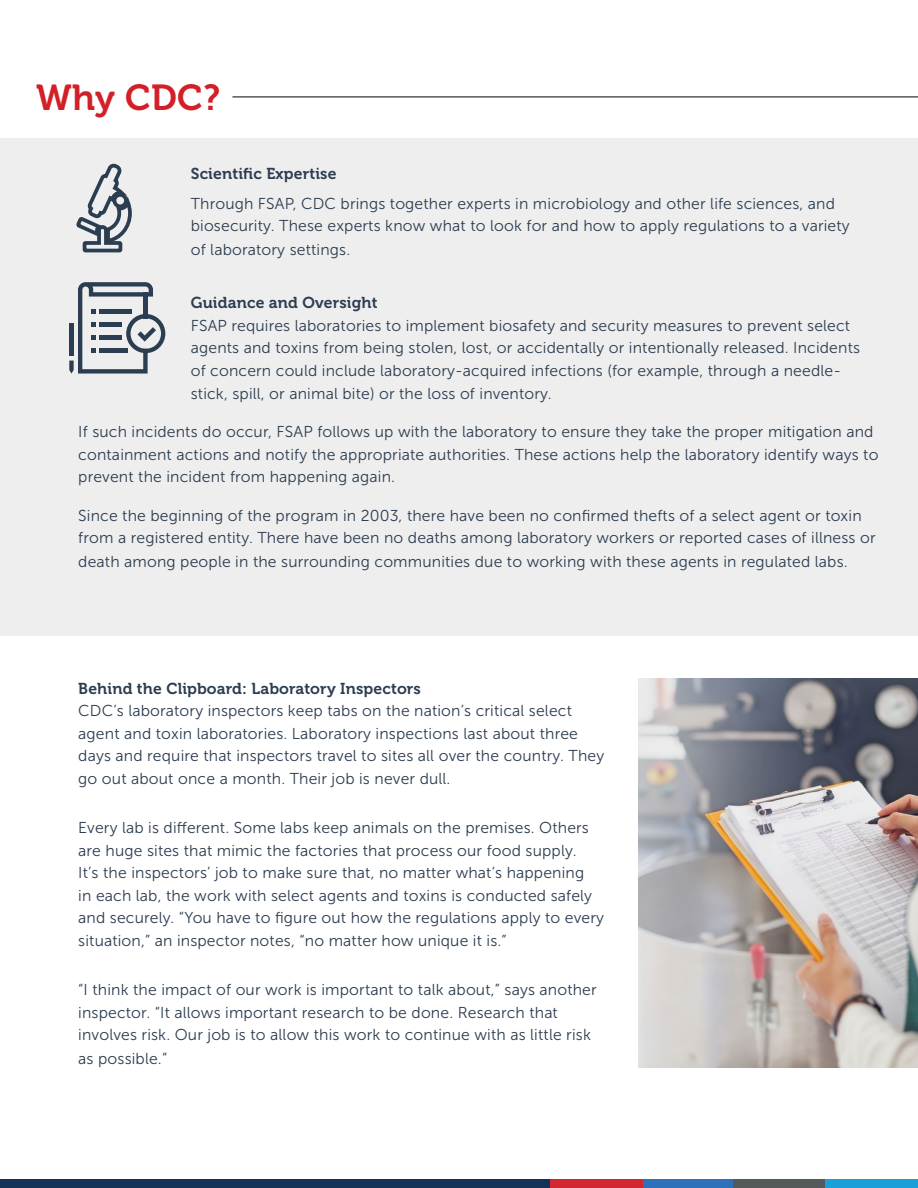
<style>
.page{position:relative;width:918px;height:1188px;background:#fff}
.page>*{position:absolute;margin:0;border:0;box-sizing:border-box;transform-origin:0 0}
.t1{font:36px "Museo 700";letter-spacing:.01em;color:#d32028}
.PMuseo_300_10_5__25{font:15.75px/22.5px "Museo Sans 300";letter-spacing:.01em;color:#2c3d50}
.PMuseo_300_10_5{font:15.75px/22.5px "Museo Sans 300";letter-spacing:.01em;color:#2c3d50}
.PMuseo_300_10_5-2{font:15.75px "Museo 700";letter-spacing:.01em;color:#2c3d50}
</style>
<div class="page">
<div style="left:0;top:138px;width:918px;height:498px;background:#eee"></div>
<hr style="left:233px;top:96px;width:685px;height:2px;background:#58585a">
<svg style="left:76px;top:163px;width:56px;height:90px"></svg>
<svg style="left:69px;top:282px;width:96px;height:92px"></svg>
<img style="left:638px;top:678px;width:280px;height:389px">
<div style="left:642px;top:1179px;width:93px;height:9px;background:#2c71b9"></div>
<div style="left:733px;top:1179px;width:93px;height:9px;background:#54595c"></div>
<div style="left:826px;top:1179px;width:92px;height:9px;background:#1b9fda"></div>
<div style="left:0;top:1179px;width:570px;height:9px;background:#143257"></div>
<div style="left:550px;top:1179px;width:92px;height:9px;background:#d22730"></div>
<h2 class="t1" style="left:36px;top:78px;width:186px">Why CDC?</h2>
<p class="PMuseo_300_10_5-2" style="left:191px;top:165px;width:147px">Scientific Expertise</p>
<p class="PMuseo_300_10_5" style="left:191px;top:192px;width:661px">Through FSAP, CDC brings together experts in microbiology and other life sciences, and biosecurity. These experts know what to look for and how to apply regulations to a variety</p>
<p class="PMuseo_300_10_5" style="left:191px;top:239px;width:161px">of laboratory settings.</p>
<p class="PMuseo_300_10_5-2" style="left:191px;top:294px;width:188px">Guidance and Oversight</p>
<p class="PMuseo_300_10_5" style="left:191px;top:314px;width:671px">FSAP requires laboratories to implement biosafety and security measures to prevent select agents and toxins from being stolen, lost, or accidentally or intentionally released. Incidents of concern could include laboratory-acquired infections (for example, through a needle&shy;stick, spill, or animal bite) or the loss of inventory.</p>
<p class="PMuseo_300_10_5__25" style="left:78px;top:421px;width:802px">If such incidents do occur, FSAP follows up with the laboratory to ensure they take the proper mitigation and containment actions and notify the appropriate authorities. These actions help the laboratory identify ways to prevent the incident from happening again.</p>
<p class="PMuseo_300_10_5__25" style="left:78px;top:504px;width:799px">Since the beginning of the program in 2003, there have been no confirmed thefts of a select agent or toxin from a registered entity. There have been no deaths among laboratory workers or reported cases of illness or</p>
<p class="PMuseo_300_10_5__25" style="left:78px;top:550px;width:771px">death among people in the surrounding communities due to working with these agents in regulated labs.</p>
<p class="PMuseo_300_10_5-2" style="left:78px;top:679px;width:344px">Behind the Clipboard: Laboratory Inspectors</p>
<p class="PMuseo_300_10_5__25" style="left:78px;top:700px;width:527px">CDC’s laboratory inspectors keep tabs on the nation’s critical select agent and toxin laboratories. Laboratory inspections last about three days and require that inspectors travel to sites all over the country. They go out about once a month. Their job is never dull.</p>
<p class="PMuseo_300_10_5__25" style="left:78px;top:817px;width:527px">Every lab is different. Some labs keep animals on the premises. Others are huge sites that mimic the factories that process our food supply.<br>It’s the inspectors’ job to make sure that, no matter what’s happening<br>in each lab, the work with select agents and toxins is conducted safely and securely. “You have to figure out how the regulations apply to every situation,” an inspector notes, “no matter how unique it is.”</p>
<p class="PMuseo_300_10_5" style="left:78px;top:979px;width:520px">“I think the impact of our work is important to talk about,” says another inspector. “It allows important research to be done. Research that involves risk. Our job is to allow this work to continue with as little risk</p>
<p class="PMuseo_300_10_5" style="left:78px;top:1048px;width:90px">as possible.”</p>
</div>
